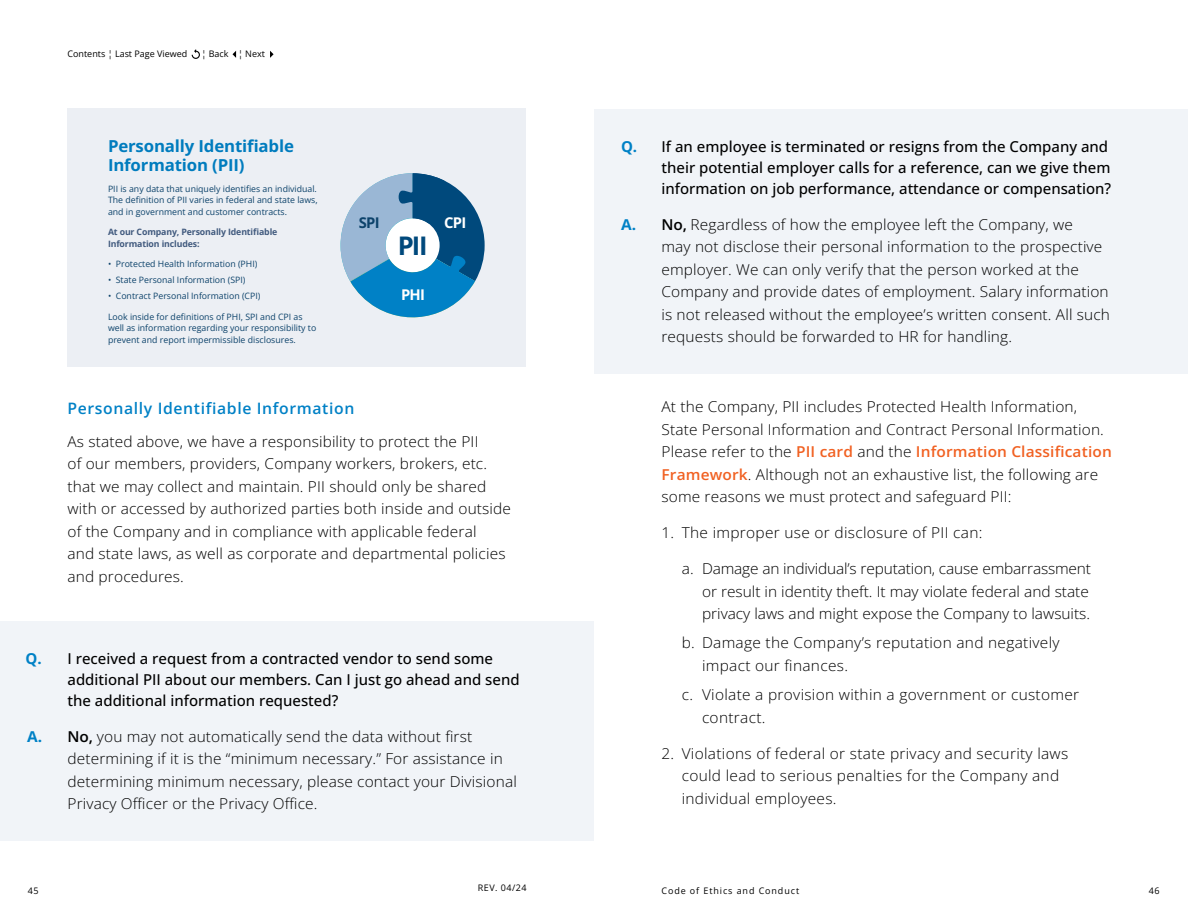
<style>
.page{position:relative;width:1188px;height:918px;background:#fff}
.page>*{position:absolute;margin:0;border:0;box-sizing:border-box;transform-origin:0 0}
.t1{font:700 25.65px "Open Sans";color:#00497c}
.t2{font:700 16.5px/19.8px "Open Sans";letter-spacing:-.01em;color:#007cbe}
.t3{font:600 15.75px "Open Sans";letter-spacing:.04em;color:#0081c6}
.t4{font:300 15px/22.5px "Open Sans";letter-spacing:.01em;color:#000}
.t5{font:500 15px/21px "Open Sans";color:#000}
.t6{font:700 14.7px "Open Sans";letter-spacing:-.05em;color:#fff}
.t7{font:700 14.7px "Open Sans";color:#0d436b}
.t8{font:9px "Open Sans";color:#000}
.t9{font:9px "Open Sans";letter-spacing:.1em;color:#000}
.t10{font:8.7px/11.4px "Open Sans";color:#0d436b;text-align:justify}
.t11{font:700 8.7px/11.4px "Open Sans";letter-spacing:-.015em;color:#415a7e}
.s1{font-weight:700;color:#0081c6}
.s2{font-weight:600}
.s3{font-weight:600;color:#f16122}
</style>
<div class="page">
<div style="left:0;top:621px;width:594px;height:103px;background:#f1f4f8"></div>
<div style="left:0;top:717px;width:594px;height:124px;background:#f1f4f8"></div>
<div style="left:68px;top:108px;width:458px;height:258px;background:#eceff4"></div>
<svg style="left:340px;top:173px;width:145px;height:145px"></svg>
<div style="left:594px;top:109px;width:594px;height:103px;background:#f1f4f8"></div>
<div style="left:594px;top:205px;width:594px;height:169px;background:#f1f4f8"></div>
<svg style="left:191px;top:49px;width:9px;height:10px"></svg>
<svg style="left:270px;top:51px;width:4px;height:7px"></svg>
<svg style="left:233px;top:51px;width:3px;height:7px"></svg>
<p class="t8" style="left:68px;top:48px;width:121px">Contents ¦ Last Page Viewed</p>
<p class="t8" style="left:202px;top:48px;width:65px">¦ Back ¦ Next</p>
<p class="t2" style="left:108px;top:135px;width:188px">Personally Identifiable<br>Information (PII)</p>
<p class="t10" style="left:108px;top:183px;width:211px">PII is any data that uniquely identifies an individual.<br>The definition of PII varies in federal and state laws, and in government and customer contracts.</p>
<p class="t11" style="left:108px;top:226px;width:171px">At our Company, Personally Identifiable<br>Information includes:</p>
<p class="t10" style="left:108px;top:258px;width:151px">• Protected Health Information (PHI)</p>
<p class="t10" style="left:108px;top:274px;width:139px">• State Personal Information (SPI)</p>
<p class="t10" style="left:108px;top:290px;width:154px">• Contract Personal Information (CPI)</p>
<p class="t10" style="left:108px;top:311px;width:210px;text-align:left">Look inside for definitions of PHI, SPI and CPI as well as information regarding your responsibility to prevent and report impermissible disclosures.</p>
<p class="t7" style="left:359px;top:212px;width:22px">SPI</p>
<p class="t6" style="left:444px;top:212px;width:24px">CPI</p>
<h1 class="t1" style="left:398px;top:228px;width:31px">PII</h1>
<p class="t6" style="left:401px;top:284px;width:25px">PHI</p>
<p class="t3" style="left:68px;top:398px;width:288px">Personally Identifiable Information</p>
<p class="t4" style="left:68px;top:430px;width:445px">As stated above, we have a responsibility to protect the PII<br>of our members, providers, Company workers, brokers, etc. that we may collect and maintain. PII should only be shared with or accessed by authorized parties both inside and outside of the Company and in compliance with applicable federal<br>and state laws, as well as corporate and departmental policies and procedures.</p>
<p class="t5" style="left:68px;top:647px;width:454px;text-indent:-42px"><span class="s1">Q.</span> I received a request from a contracted vendor to send some additional PII about our members. Can I just go ahead and send the additional information requested?</p>
<p class="t4" style="left:67px;top:725px;width:451px;text-indent:-40px"><span class="s1">A.</span> <span class="s2">No,</span> you may not automatically send the data without first determining if it is the “minimum necessary.” For assistance in determining minimum necessary, please contact your Divisional Privacy Officer or the Privacy Office.</p>
<p class="t5" style="left:662px;top:135px;width:451px;text-indent:-40px"><span class="s1">Q.</span> If an employee is terminated or resigns from the Company and their potential employer calls for a reference, can we give them information on job performance, attendance or compensation?</p>
<p class="t4" style="left:661px;top:213px;width:450px;text-indent:-40px"><span class="s1">A.</span> <span class="s2">No,</span> Regardless of how the employee left the Company, we<br>may not disclose their personal information to the prospective employer. We can only verify that the person worked at the Company and provide dates of employment. Salary information is not released without the employee’s written consent. All such requests should be forwarded to HR for handling.</p>
<p class="t4" style="left:661px;top:395px;width:452px">At the Company, PII includes Protected Health Information, State Personal Information and Contract Personal Information.<br>Please refer to the <span class="s3">PII card</span> and the <span class="s3">Information Classification Framework</span>. Although not an exhaustive list, the following are some reasons we must protect and safeguard PII:</p>
<p class="t4" style="left:661px;top:521px;width:323px">1. The improper use or disclosure of PII can:</p>
<p class="t4" style="left:702px;top:557px;width:391px;text-indent:-20px">a. Damage an individual’s reputation, cause embarrassment or result in identity theft. It may violate federal and state privacy laws and might expose the Company to lawsuits.</p>
<p class="t4" style="left:702px;top:631px;width:359px;text-indent:-20px">b. Damage the Company’s reputation and negatively impact our finances.</p>
<p class="t4" style="left:702px;top:683px;width:379px;text-indent:-20px">c. Violate a provision within a government or customer contract.</p>
<p class="t4" style="left:682px;top:741px;width:388px;text-indent:-20px">2. Violations of federal or state privacy and security laws could lead to serious penalties for the Company and individual employees.</p>
<p class="t8" style="left:28px;top:884px;width:12px">45</p>
<p class="t8" style="left:478px;top:882px;width:50px">REV. 04/24</p>
<p class="t9" style="left:662px;top:884px;width:139px">Code of Ethics and Conduct</p>
<p class="t8" style="left:1149px;top:884px;width:12px">46</p>
</div>
